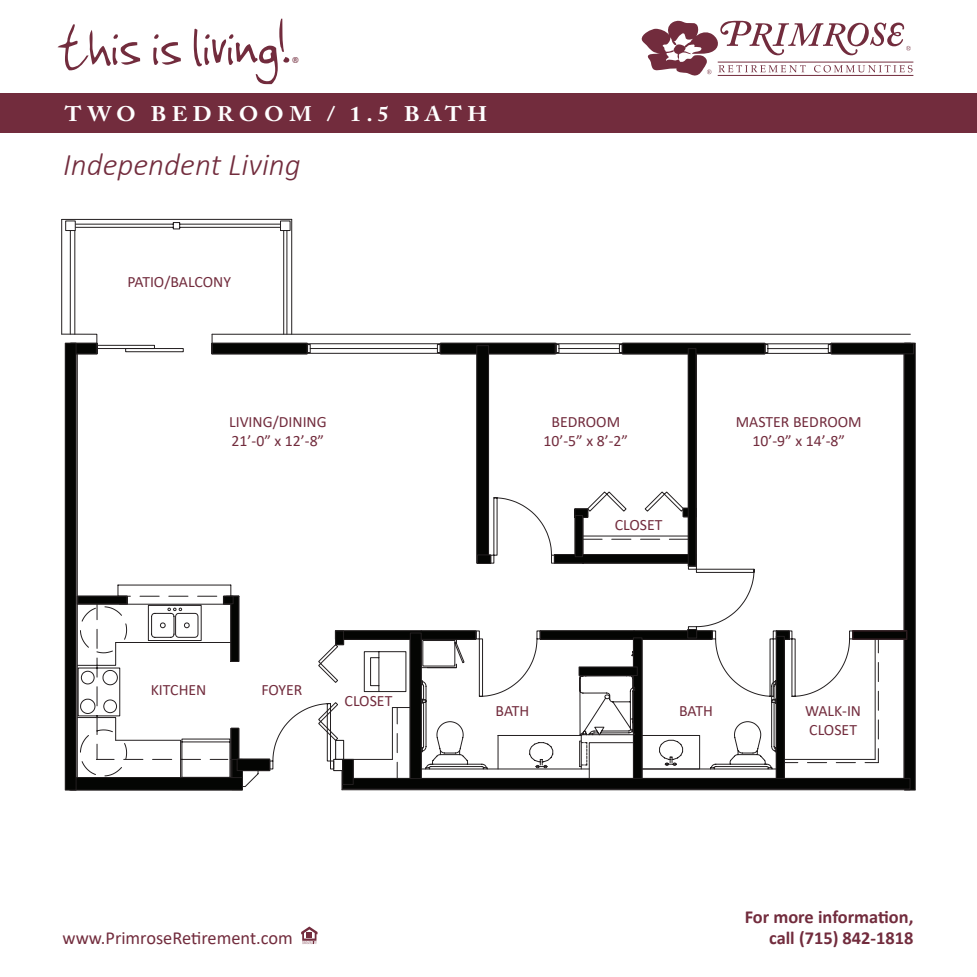
<style>
.page{position:relative;width:977px;height:977px;background:#fff}
.page>*{position:absolute;margin:0;border:0;box-sizing:border-box;transform-origin:0 0}
.t1{font:72.98px "Jenkinsv 20";color:#722c3d}
.t2{font:italic 300 31.5px "Calibri";color:#722c3d}
.t3{font:700 21px "Adobe Caslon Pro";letter-spacing:.24em;color:#fff;scale:1.08 1}
.t4{font:700 18.38px "Calibri";color:#722c3d}
.t5{font:18.38px "Calibri";color:#722c3d}
.t6{font:300 15.92px "Calibri";color:#722c3d}
.t7{font:15.75px "Calibri";color:#722c3d}
</style>
<div class="page">
<div style="left:0;top:94px;width:976px;height:39px;background:#722c3d"></div>
<svg style="left:301px;top:926px;width:16px;height:18px"></svg>
<hr style="left:717px;top:62px;width:196px;height:1px;background:#722c3d">
<hr style="left:717px;top:75px;width:196px;height:1px;background:#722c3d">
<svg style="left:641px;top:21px;width:271px;height:55px"></svg>
<svg style="left:636px;top:333px;width:276px;height:457px"></svg>
<div style="left:904px;top:343px;width:11px;height:447px;background:#040503"></div>
<div style="left:904px;top:343px;width:11px;height:447px;border:1px solid #231f20"></div>
<div style="left:622px;top:343px;width:142px;height:11px;background:#040503"></div>
<div style="left:622px;top:343px;width:143px;height:11px;border:1px solid #231f20"></div>
<div style="left:831px;top:343px;width:82px;height:11px;background:#040503"></div>
<div style="left:831px;top:343px;width:82px;height:11px;border:1px solid #231f20"></div>
<div style="left:554px;top:554px;width:142px;height:9px;background:#040503"></div>
<div style="left:554px;top:554px;width:142px;height:9px;border:1px solid #231f20"></div>
<div style="left:683px;top:508px;width:13px;height:8px;background:#040503"></div>
<div style="left:682px;top:508px;width:14px;height:9px;border:1px solid #231f20"></div>
<div style="left:688px;top:348px;width:8px;height:218px;background:#040503"></div>
<div style="left:688px;top:348px;width:8px;height:218px;border:1px solid #231f20"></div>
<div style="left:852px;top:630px;width:55px;height:9px;background:#040503"></div>
<div style="left:852px;top:630px;width:55px;height:9px;border:1px solid #231f20"></div>
<div style="left:776px;top:630px;width:13px;height:9px;background:#040503"></div>
<div style="left:776px;top:630px;width:13px;height:9px;border:1px solid #231f20"></div>
<div style="left:776px;top:636px;width:8px;height:144px;background:#040503"></div>
<div style="left:776px;top:636px;width:8px;height:144px;border:1px solid #231f20"></div>
<div style="left:540px;top:630px;width:172px;height:9px;background:#040503"></div>
<div style="left:540px;top:630px;width:172px;height:9px;border:1px solid #231f20"></div>
<div style="left:687px;top:629px;width:9px;height:9px;background:#040503"></div>
<div style="left:687px;top:629px;width:10px;height:9px;border:1px solid #231f20"></div>
<div style="left:633px;top:638px;width:9px;height:140px;background:#040503"></div>
<div style="left:633px;top:637px;width:9px;height:141px;border:1px solid #231f20"></div>
<div style="left:342px;top:778px;width:568px;height:11px;background:#040503"></div>
<div style="left:342px;top:778px;width:568px;height:11px;border:1px solid #231f20"></div>
<svg style="left:61px;top:218px;width:575px;height:573px"></svg>
<div style="left:579px;top:667px;width:58px;height:8px;background:#040503"></div>
<div style="left:579px;top:666px;width:58px;height:9px;border:1px solid #231f20"></div>
<h1 class="t1" style="left:56px;top:6px;width:233px">this is living!</h1>
<p class="t6" style="left:291px;top:53px;width:10px">®</p>
<p class="t3" style="left:65px;top:102px;width:392px">TWO BEDROOM / 1.5 BATH</p>
<h2 class="t2" style="left:63px;top:145px;width:239px">Independent Living</h2>
<p class="t7" style="left:127px;top:271px;width:105px">PATIO/BALCONY</p>
<p class="t7" style="left:229px;top:411px;width:99px">LIVING/DINING</p>
<p class="t7" style="left:232px;top:430px;width:94px">21’-0” x 12’-8”</p>
<p class="t7" style="left:151px;top:679px;width:57px">KITCHEN</p>
<p class="t7" style="left:261px;top:679px;width:43px">FOYER</p>
<p class="t7" style="left:344px;top:690px;width:49px">CLOSET</p>
<p class="t7" style="left:551px;top:411px;width:70px">BEDROOM</p>
<p class="t7" style="left:543px;top:430px;width:86px">10’-5” x 8’-2”</p>
<p class="t7" style="left:614px;top:513px;width:49px">CLOSET</p>
<p class="t7" style="left:735px;top:411px;width:127px">MASTER BEDROOM</p>
<p class="t7" style="left:752px;top:430px;width:94px">10’-9” x 14’-8”</p>
<p class="t7" style="left:495px;top:699px;width:35px">BATH</p>
<p class="t7" style="left:679px;top:699px;width:35px">BATH</p>
<p class="t7" style="left:805px;top:699px;width:57px">WALK-IN</p>
<p class="t7" style="left:809px;top:718px;width:49px">CLOSET</p>
<p class="t4" style="left:744px;top:904px;width:170px">For more information,</p>
<p class="t5" style="left:62px;top:925px;width:232px">www.PrimroseRetirement.com</p>
<p class="t4" style="left:769px;top:925px;width:146px">call (715) 842-1818</p>
</div>
